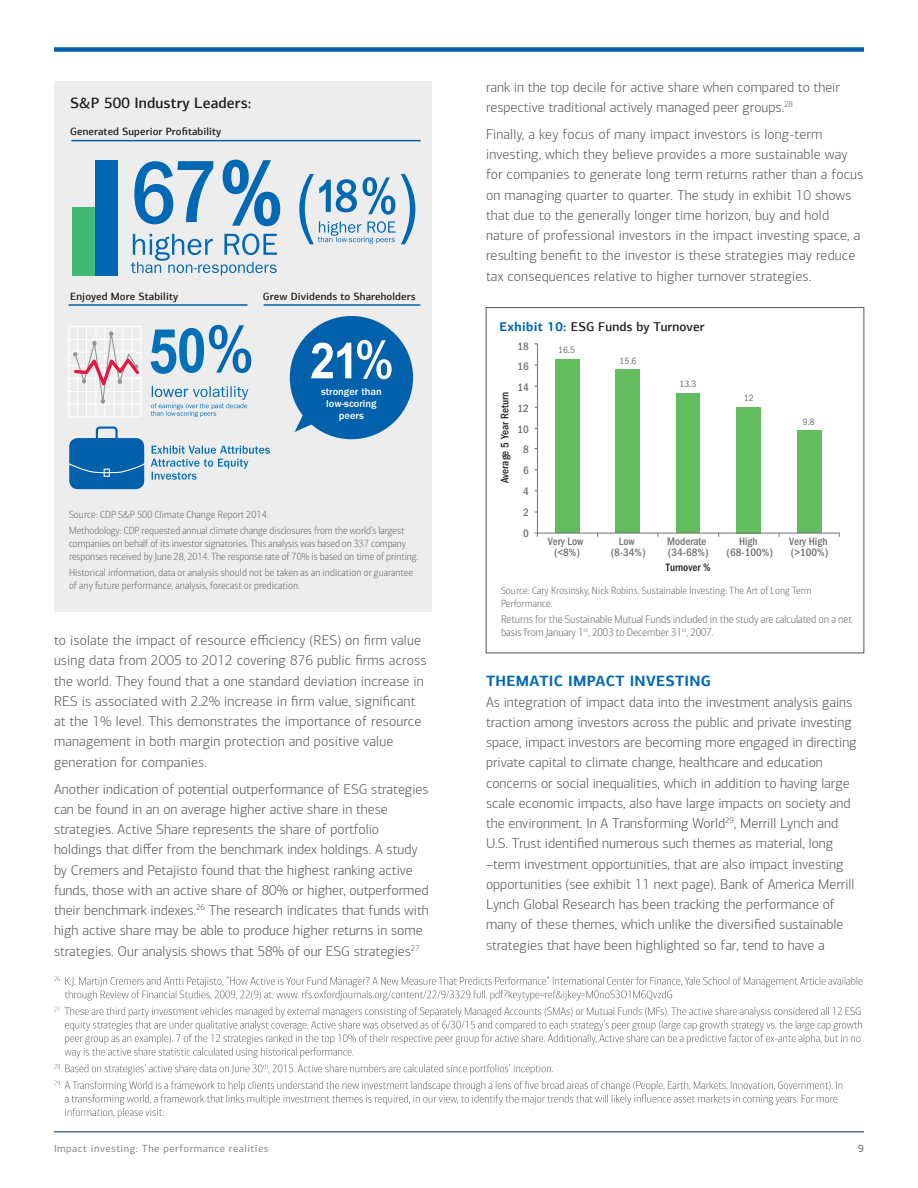
<style>
.page{position:relative;width:918px;height:1188px;background:#fff}
.page>*{position:absolute;margin:0;border:0;box-sizing:border-box;transform-origin:0 0}
.Body{font:700 15px "Connections";letter-spacing:.02em;color:#0168b3}
.Chart_Title{font:500 15px "Connections";letter-spacing:.01em;color:#231f20}
.BODY_TEXT__6{font:300 14.25px/20.2px "Connections";color:#57585a}
.t1{font:500 12.75px "Connections";letter-spacing:.01em;color:#231f20}
.Text_Footnotes{font:300 11.25px/12.8px "Connections Cond";color:#717074}
.t2{font:500 condensed 11.1px/20.9px "ITC Franklin Gothic Std";color:#717074;text-align:center}
.t3{font:500 condensed 11.1px "ITC Franklin Gothic Std";color:#231f20}
.Text_Footnotes-2{font:300 10.5px/12.8px "Connections Cond";letter-spacing:.01em;color:#717074}
.Chart_Title-2{font:500 10.5px "Connections";letter-spacing:.01em;color:#231f20}
.t4{font:10.5px "Connections";letter-spacing:.05em;color:#808285}
.HEADER_LEVEL_1{font:500 10.5px "ITC Franklin Gothic Std";color:#fff}
.t5{font:10.5px "Connections";color:#57585a}
.t6{font:condensed 9.6px "ITC Franklin Gothic Std";color:#717074}
.s1{font-weight:700;color:#0168b3}
</style>
<div class="page">
<hr style="left:54px;top:1132px;width:810px;height:1px;background:#002945">
<div style="left:54px;top:47px;width:810px;height:5px;background:#0161ab"></div>
<div style="left:555px;top:359px;width:25px;height:174px;background:#63bd60"></div>
<div style="left:616px;top:370px;width:24px;height:163px;background:#63bd60"></div>
<div style="left:677px;top:393px;width:23px;height:140px;background:#63bd60"></div>
<div style="left:737px;top:407px;width:24px;height:126px;background:#63bd60"></div>
<div style="left:797px;top:431px;width:24px;height:102px;background:#63bd60"></div>
<hr style="left:537px;top:344px;width:1px;height:189px;background:#717074">
<hr style="left:537px;top:533px;width:302px;height:1px;background:#717074">
<svg style="left:54px;top:1081px;width:788px;height:37px"></svg>
<svg style="left:54px;top:1064px;width:499px;height:11px"></svg>
<svg style="left:54px;top:1007px;width:808px;height:51px"></svg>
<svg style="left:54px;top:976px;width:809px;height:25px"></svg>
<div style="left:54px;top:81px;width:378px;height:530px;background:#ededee"></div>
<hr style="left:71px;top:140px;width:350px;height:1px;background:#0161ab">
<hr style="left:69px;top:304px;width:179px;height:2px;background:#0161ab">
<div style="left:95px;top:160px;width:23px;height:116px;background:#0168b3"></div>
<div style="left:72px;top:208px;width:23px;height:68px;background:#41b975"></div>
<svg style="left:222px;top:159px;width:59px;height:68px"></svg>
<svg style="left:134px;top:161px;width:79px;height:63px"></svg>
<svg style="left:131px;top:233px;width:146px;height:43px"></svg>
<svg style="left:401px;top:174px;width:14px;height:70px"></svg>
<svg style="left:299px;top:174px;width:96px;height:70px"></svg>
<svg style="left:151px;top:386px;width:97px;height:31px"></svg>
<svg style="left:151px;top:325px;width:100px;height:49px"></svg>
<div style="left:68px;top:326px;width:73px;height:91px;border:1px solid #fff"></div>
<hr style="left:77px;top:326px;width:1px;height:91px;background:#fff">
<hr style="left:86px;top:326px;width:1px;height:91px;background:#fff">
<hr style="left:95px;top:326px;width:1px;height:91px;background:#fff">
<hr style="left:105px;top:326px;width:1px;height:91px;background:#fff">
<hr style="left:114px;top:326px;width:1px;height:91px;background:#fff">
<hr style="left:122px;top:326px;width:1px;height:91px;background:#fff">
<hr style="left:132px;top:326px;width:1px;height:91px;background:#fff">
<hr style="left:69px;top:339px;width:72px;height:1px;background:#fff">
<hr style="left:69px;top:352px;width:72px;height:1px;background:#fff">
<hr style="left:69px;top:365px;width:72px;height:1px;background:#fff">
<hr style="left:69px;top:378px;width:72px;height:1px;background:#fff">
<hr style="left:69px;top:391px;width:72px;height:1px;background:#fff">
<hr style="left:69px;top:404px;width:72px;height:1px;background:#fff">
<svg style="left:72px;top:326px;width:69px;height:84px"></svg>
<hr style="left:264px;top:304px;width:156px;height:2px;background:#0161ab">
<div style="left:69px;top:438px;width:75px;height:51px;background:#0161ab;border-radius:9px"></div>
<svg style="left:69px;top:426px;width:201px;height:54px"></svg>
<div style="left:290px;top:316px;width:123px;height:123px;background:#0161ab;border-radius:50%"></div>
<svg style="left:295px;top:405px;width:28px;height:27px"></svg>
<svg style="left:311px;top:343px;width:40px;height:35px"></svg>
<svg style="left:357px;top:340px;width:35px;height:39px"></svg>
<p class="Chart_Title" style="left:70px;top:94px;width:183px">S&amp;P 500 Industry Leaders:</p>
<p class="Chart_Title-2" style="left:70px;top:125px;width:153px">Generated Superior Profitability</p>
<p class="Chart_Title-2" style="left:70px;top:290px;width:110px">Enjoyed More Stability</p>
<p class="Chart_Title-2" style="left:263px;top:290px;width:154px">Grew Dividends to Shareholders</p>
<p class="HEADER_LEVEL_1" style="left:321px;top:386px;width:62px">stronger than</p>
<p class="HEADER_LEVEL_1" style="left:326px;top:398px;width:52px">low-scoring</p>
<p class="HEADER_LEVEL_1" style="left:339px;top:410px;width:27px">peers</p>
<p class="Text_Footnotes-2" style="left:69px;top:509px;width:201px">Source: CDP S&amp;P 500 Climate Change Report 2014.</p>
<p class="Text_Footnotes-2" style="left:69px;top:525px;width:351px">Methodology: CDP requested annual climate change disclosures from the world’s largest companies on behalf of its investor signatories. This analysis was based on 337 company responses received by June 28, 2014. The response rate of 70% is based on time of printing.</p>
<p class="Text_Footnotes-2" style="left:69px;top:567px;width:346px">Historical information, data or analysis should not be taken as an indication or guarantee of any future performance, analysis, forecast or predication.</p>
<p class="BODY_TEXT__6" style="left:54px;top:630px;width:374px">to isolate the impact of resource efficiency (RES) on firm value using data from 2005 to 2012 covering 876 public firms across the world. They found that a one standard deviation increase in RES is associated with 2.2% increase in firm value, significant at the 1% level. This demonstrates the importance of resource management in both margin protection and positive value generation for companies.</p>
<p class="BODY_TEXT__6" style="left:54px;top:779px;width:376px">Another indication of potential outperformance of ESG strategies can be found in an on average higher active share in these strategies. Active Share represents the share of portfolio holdings that differ from the benchmark index holdings. A study by Cremers and Petajisto found that the highest ranking active funds, those with an active share of 80% or higher, outperformed their benchmark indexes.<sup>26</sup> The research indicates that funds with high active share may be able to produce higher returns in some strategies. Our analysis shows that 58% of our ESG strategies<sup>27</sup></p>
<p class="BODY_TEXT__6" style="left:486px;top:77px;width:355px">rank in the top decile for active share when compared to their respective traditional actively managed peer groups.<sup>28</sup></p>
<p class="BODY_TEXT__6" style="left:486px;top:124px;width:379px">Finally, a key focus of many impact investors is long-term investing, which they believe provides a more sustainable way for companies to generate long term returns rather than a focus on managing quarter to quarter. The study in exhibit 10 shows that due to the generally longer time horizon, buy and hold nature of professional investors in the impact investing space, a resulting benefit to the investor is these strategies may reduce tax consequences relative to higher turnover strategies.</p>
<p class="t1" style="left:500px;top:318px;width:207px"><span class="s1">Exhibit 10:</span> ESG Funds by Turnover</p>
<p class="t3" style="left:499px;top:483px;width:93px;rotate:-90deg">Average 5 Year Return</p>
<p class="t2" style="left:518px;top:336px;width:13px">18<br>16<br>14<br>12<br>10<br>8<br>6<br>4<br>2<br>0</p>
<p class="t6" style="left:558px;top:345px;width:18px">16.5</p>
<p class="t6" style="left:620px;top:355px;width:18px">15.6</p>
<p class="t2" style="left:548px;top:536px;width:37px;line-height:11.1px">Very Low (&lt;8%)</p>
<p class="t2" style="left:611px;top:536px;width:37px;line-height:11.1px">Low (8-34%)</p>
<p class="t6" style="left:680px;top:378px;width:18px">13.3</p>
<p class="t6" style="left:744px;top:392px;width:11px">12</p>
<p class="t6" style="left:803px;top:417px;width:14px">9.8</p>
<p class="t2" style="left:667px;top:536px;width:43px;line-height:11.1px;text-align:left">Moderate (34-68%)</p>
<p class="t2" style="left:727px;top:536px;width:48px;line-height:11.1px">High (68-100%)</p>
<p class="t2" style="left:789px;top:536px;width:41px;line-height:11.1px;text-align:left">Very High (&gt;100%)</p>
<p class="t3" style="left:666px;top:561px;width:46px">Turnover %</p>
<p class="Text_Footnotes-2" style="left:501px;top:585px;width:312px">Source: Cary Krosinsky, Nick Robins, Sustainable Investing: The Art of Long Term<br>Performance.</p>
<p class="Text_Footnotes" style="left:501px;top:613px;width:352px">Returns for the Sustainable Mutual Funds included in the study are calculated on a net basis from January 1<sup>st</sup>, 2003 to December 31<sup>st</sup>, 2007.</p>
<p class="Body" style="left:486px;top:672px;width:226px">THEMATIC IMPACT INVESTING</p>
<p class="BODY_TEXT__6" style="left:486px;top:692px;width:372px">As integration of impact data into the investment analysis gains traction among investors across the public and private investing space, impact investors are becoming more engaged in directing private capital to climate change, healthcare and education concerns or social inequalities, which in addition to having large scale economic impacts, also have large impacts on society and the environment. In A Transforming World<sup>29</sup>, Merrill Lynch and U.S. Trust identified numerous such themes as material, long –term investment opportunities, that are also impact investing opportunities (see exhibit 11 next page). Bank of America Merrill Lynch Global Research has been tracking the performance of many of these themes, which unlike the diversified sustainable strategies that have been highlighted so far, tend to have a</p>
<p class="t4" style="left:54px;top:1142px;width:216px">Impact investing: The performance realities</p>
<p class="t5" style="left:858px;top:1142px;width:7px">9</p>
</div>
